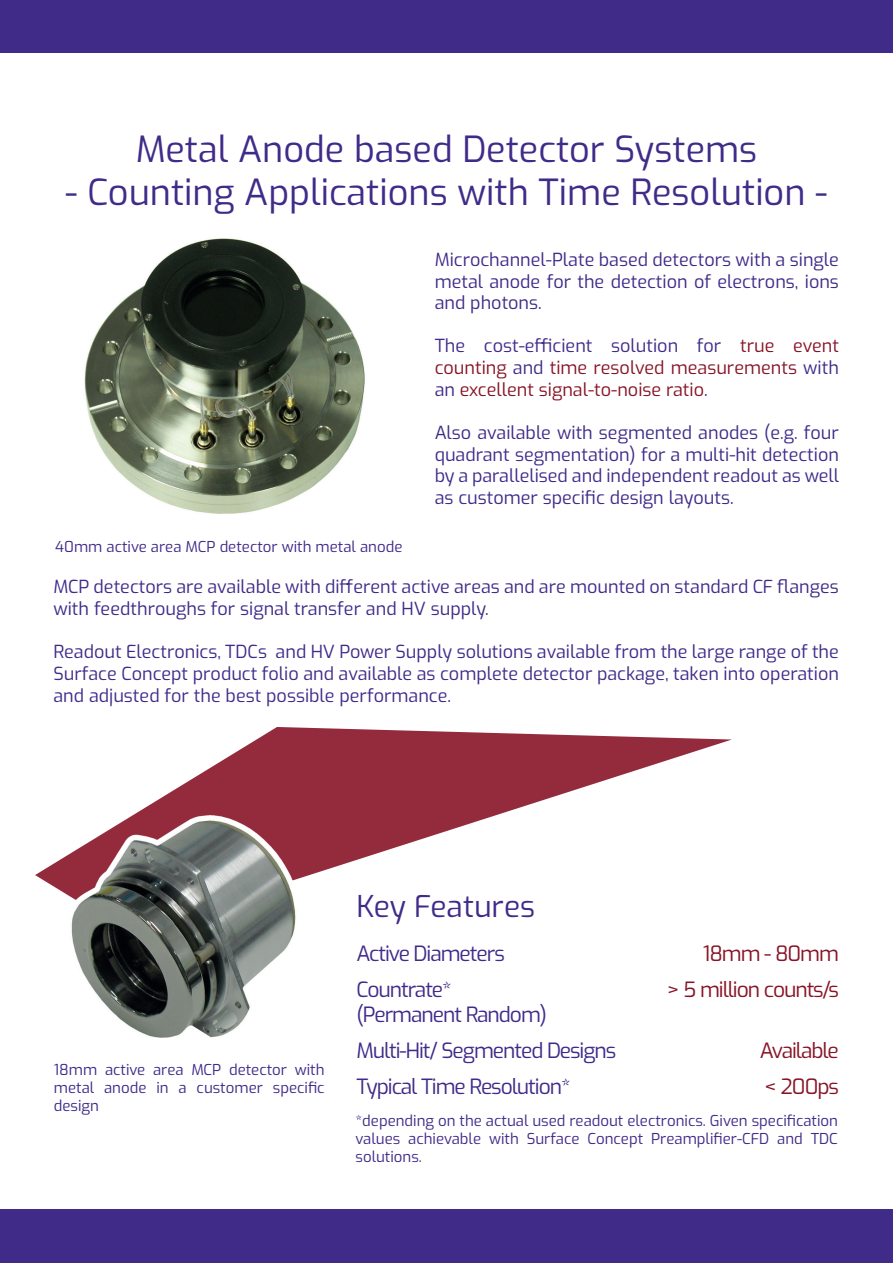
<style>
.page{position:relative;width:893px;height:1263px;background:#fff}
.page>*{position:absolute;margin:0;border:0;box-sizing:border-box;transform-origin:0 0}
.t1{font:36px "Exo";color:#402b89}
.t2{font:30px "Exo";color:#402b89}
.t3{font:21px/36px "Exo";letter-spacing:-.05em;color:#402b89}
.t4{font:21px/36px "Exo";letter-spacing:-.05em;color:#871426;text-align:right}
.t5{font:18px/21.6px "Exo";color:#402b89;text-align:justify}
.t6{font:18px/21.6px "Exo";color:#871426;text-align:justify}
.t7{font:15px/18px "Exo";color:#402b89;text-align:justify}
.s1{color:#402b89}
</style>
<div class="page">
<svg style="left:182px;top:727px;width:550px;height:140px;fill:#932b3c"></svg>
<img style="left:84px;top:238px;width:281px;height:276px">
<img style="left:35px;top:785px;width:302px;height:253px">
<div style="left:0;top:0;width:893px;height:53px;background:#402b89"></div>
<div style="left:0;top:1209px;width:893px;height:54px;background:#402b89"></div>
<h1 class="t1" style="left:136px;top:123px;width:623px">Metal Anode based Detector Systems</h1>
<h1 class="t1" style="left:65px;top:166px;width:764px">- Counting Applications with Time Resolution -</h1>
<p class="t7" style="left:55px;top:536px;width:349px">40mm active area MCP detector with metal anode</p>
<p class="t5" style="left:435px;top:248px;width:406px">Microchannel-Plate based detectors with a single metal anode for the detection of electrons, ions and photons.</p>
<p class="t6" style="left:435px;top:334px;width:406px"><span class="s1">The cost-efficient solution for</span> true event counting <span class="s1">and</span> time resolved measurements <span class="s1">with an</span> excellent signal-to-noise ratio<span class="s1">.</span></p>
<p class="t5" style="left:435px;top:421px;width:406px">Also available with segmented anodes (e.g. four quadrant segmentation) for a multi-hit detection by a parallelised and independent readout as well as customer specific design layouts.</p>
<p class="t5" style="left:53px;top:575px;width:787px">MCP detectors are available with different active areas and are mounted on standard CF flanges with feedthroughs for signal transfer and HV supply.</p>
<p class="t5" style="left:53px;top:640px;width:787px">Readout Electronics, TDCs and HV Power Supply solutions available from the large range of the Surface Concept product folio and available as complete detector package, taken into operation and adjusted for the best possible performance.</p>
<p class="t7" style="left:54px;top:1059px;width:272px">18mm active area MCP detector with metal anode in a customer specific design</p>
<h2 class="t2" style="left:356px;top:884px;width:180px">Key Features</h2>
<p class="t3" style="left:356px;top:934px;width:150px">Active Diameters<br>Countrate*</p>
<p class="t3" style="left:356px;top:995px;width:261px">(Permanent Random)<br>Multi-Hit/ Segmented Designs<br>Typical Time Resolution*</p>
<p class="t4" style="left:667px;top:934px;width:174px">18mm - 80mm<br>&gt; 5 million counts/s</p>
<p class="t4" style="left:760px;top:1031px;width:81px;text-align:left">Available &lt; 200ps</p>
<p class="t7" style="left:355px;top:1110px;width:484px">*depending on the actual used readout electronics. Given specification values achievable with Surface Concept Preamplifier-CFD and TDC solutions.</p>
</div>
